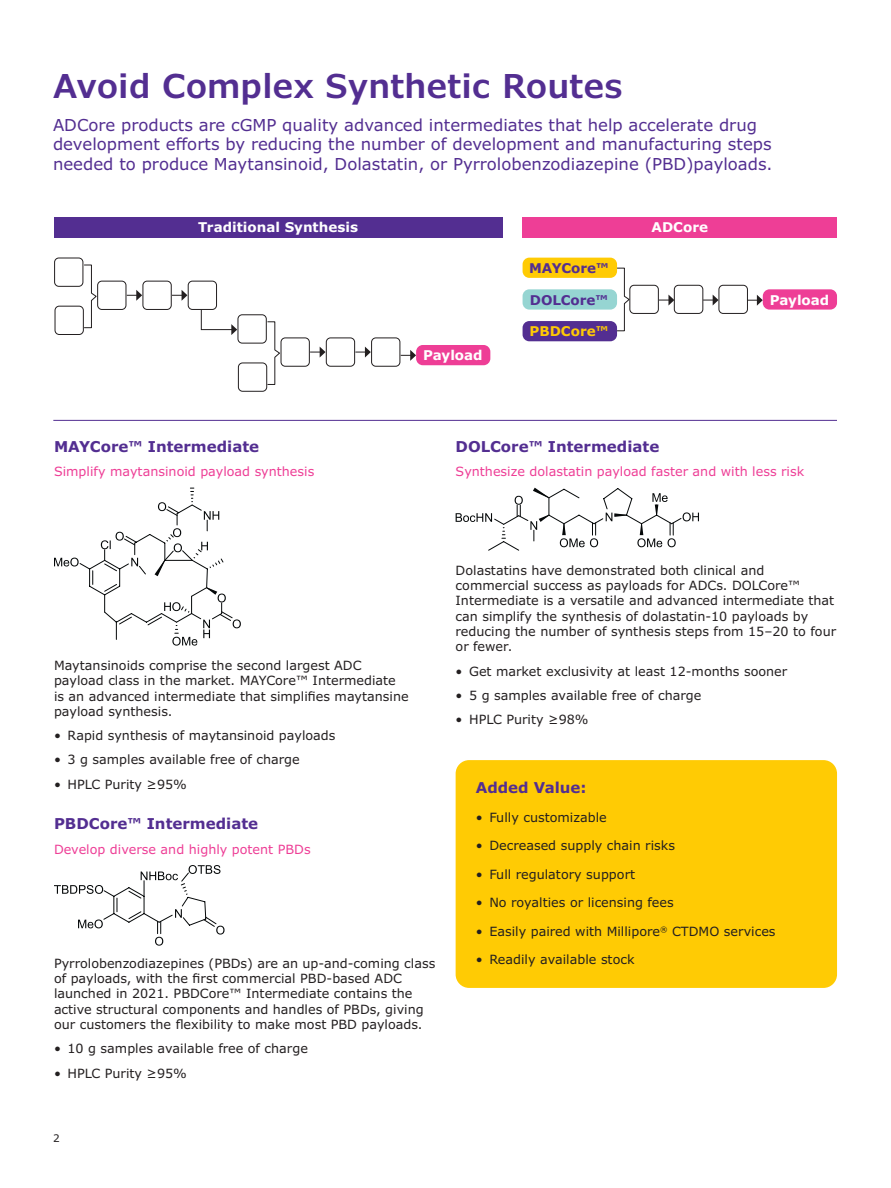
<style>
.page{position:relative;width:891px;height:1188px;background:#fff}
.page>*{position:absolute;margin:0;border:0;box-sizing:border-box;transform-origin:0 0}
.t1{font:600 33px "Verdana Pro";color:#532e91}
.t2{font:16.5px/19.5px "Verdana Pro";color:#532e91}
.t3{font:700 15px "Verdana Pro";color:#532e91}
.t4{font:700 13.5px "Verdana Pro";color:#fff}
.t5{font:700 13.5px "Verdana Pro";color:#532e91}
.t6{font:700 13.5px "Verdana Pro";color:#ffcb04}
.t7{font:12.75px/15.3px "Verdana Pro";color:#231f20}
.t8{font:12.75px "Verdana Pro";color:#ee3e96}
.t9{font:10.5px "Verdana Pro";color:#231f20}
</style>
<div class="page">
<svg style="left:54px;top:487px;width:187px;height:159px"></svg>
<svg style="left:54px;top:865px;width:171px;height:81px"></svg>
<svg style="left:456px;top:488px;width:243px;height:63px"></svg>
<div style="left:456px;top:760px;width:381px;height:228px;background:#ffcb04;border-radius:14px"></div>
<div style="left:54px;top:217px;width:448px;height:20px;background:#532e91"></div>
<div style="left:523px;top:217px;width:314px;height:20px;background:#ee3e96"></div>
<hr style="left:53px;top:420px;width:784px;height:1px;background:#532e91">
<div style="left:238px;top:363px;width:29px;height:29px;border:1px solid #231f20;border-radius:4px"></div>
<div style="left:238px;top:314px;width:29px;height:29px;border:1px solid #231f20;border-radius:4px"></div>
<div style="left:326px;top:338px;width:29px;height:29px;border:1px solid #231f20;border-radius:4px"></div>
<div style="left:371px;top:338px;width:29px;height:29px;border:1px solid #231f20;border-radius:4px"></div>
<div style="left:281px;top:338px;width:29px;height:29px;border:1px solid #231f20;border-radius:4px"></div>
<svg style="left:310px;top:347px;width:16px;height:11px"></svg>
<svg style="left:355px;top:347px;width:16px;height:11px"></svg>
<svg style="left:267px;top:321px;width:14px;height:64px"></svg>
<svg style="left:401px;top:350px;width:15px;height:11px"></svg>
<svg style="left:201px;top:310px;width:36px;height:25px"></svg>
<div style="left:55px;top:306px;width:29px;height:29px;border:1px solid #231f20;border-radius:4px"></div>
<div style="left:54px;top:258px;width:29px;height:29px;border:1px solid #231f20;border-radius:4px"></div>
<div style="left:143px;top:281px;width:29px;height:29px;border:1px solid #231f20;border-radius:4px"></div>
<div style="left:188px;top:281px;width:29px;height:29px;border:1px solid #231f20;border-radius:4px"></div>
<div style="left:97px;top:281px;width:29px;height:29px;border:1px solid #231f20;border-radius:4px"></div>
<svg style="left:127px;top:290px;width:15px;height:11px"></svg>
<svg style="left:172px;top:290px;width:15px;height:11px"></svg>
<svg style="left:83px;top:264px;width:14px;height:64px"></svg>
<div style="left:416px;top:345px;width:74px;height:20px;background:#ee3e96;border-radius:7px"></div>
<div style="left:523px;top:258px;width:94px;height:20px;background:#ffcb04;border-radius:7px"></div>
<div style="left:523px;top:289px;width:94px;height:21px;background:#96d5d2;border-radius:7px"></div>
<div style="left:523px;top:321px;width:94px;height:20px;background:#532e91;border-radius:7px"></div>
<svg style="left:616px;top:267px;width:13px;height:65px"></svg>
<div style="left:629px;top:285px;width:30px;height:29px;border:1px solid #231f20;border-radius:4px"></div>
<svg style="left:659px;top:295px;width:15px;height:11px"></svg>
<div style="left:674px;top:285px;width:29px;height:29px;border:1px solid #231f20;border-radius:4px"></div>
<div style="left:719px;top:285px;width:29px;height:29px;border:1px solid #231f20;border-radius:4px"></div>
<svg style="left:703px;top:295px;width:16px;height:11px"></svg>
<svg style="left:747px;top:295px;width:16px;height:11px"></svg>
<div style="left:763px;top:289px;width:74px;height:21px;background:#ee3e96;border-radius:7px"></div>
<h1 class="t1" style="left:53px;top:65px;width:571px">Avoid Complex Synthetic Routes</h1>
<p class="t2" style="left:53px;top:115px;width:721px">ADCore products are cGMP quality advanced intermediates that help accelerate drug development efforts by reducing the number of development and manufacturing steps needed to produce Maytansinoid, Dolastatin, or Pyrrolobenzodiazepine (PBD)payloads.</p>
<p class="t4" style="left:198px;top:219px;width:161px">Traditional Synthesis</p>
<p class="t4" style="left:652px;top:219px;width:58px">ADCore</p>
<p class="t4" style="left:423px;top:347px;width:61px">Payload</p>
<p class="t5" style="left:529px;top:259px;width:81px">MAYCore™</p>
<p class="t5" style="left:530px;top:291px;width:80px">DOLCore™</p>
<p class="t6" style="left:530px;top:323px;width:80px">PBDCore™</p>
<p class="t4" style="left:770px;top:291px;width:61px">Payload</p>
<p class="t3" style="left:54px;top:437px;width:207px">MAYCore™ Intermediate</p>
<p class="t8" style="left:54px;top:463px;width:262px">Simplify maytansinoid payload synthesis</p>
<p class="t3" style="left:456px;top:437px;width:205px">DOLCore™ Intermediate</p>
<p class="t8" style="left:456px;top:463px;width:350px">Synthesize dolastatin payload faster and with less risk</p>
<p class="t7" style="left:54px;top:658px;width:356px">Maytansinoids comprise the second largest ADC payload class in the market. MAYCore™ Intermediate is an advanced intermediate that simplifies maytansine payload synthesis.</p>
<p class="t7" style="left:54px;top:728px;width:283px">• Rapid synthesis of maytansinoid payloads</p>
<p class="t7" style="left:54px;top:752px;width:247px">• 3 g samples available free of charge</p>
<p class="t7" style="left:54px;top:777px;width:134px">• HPLC Purity ≥95%</p>
<p class="t3" style="left:54px;top:814px;width:206px">PBDCore™ Intermediate</p>
<p class="t8" style="left:54px;top:841px;width:258px">Develop diverse and highly potent PBDs</p>
<p class="t7" style="left:54px;top:956px;width:383px">Pyrrolobenzodiazepines (PBDs) are an up-and-coming class of payloads, with the first commercial PBD-based ADC launched in 2021. PBDCore™ Intermediate contains the active structural components and handles of PBDs, giving our customers the flexibility to make most PBD payloads.</p>
<p class="t7" style="left:54px;top:1041px;width:255px">• 10 g samples available free of charge</p>
<p class="t7" style="left:54px;top:1066px;width:134px">• HPLC Purity ≥95%</p>
<p class="t7" style="left:456px;top:563px;width:382px">Dolastatins have demonstrated both clinical and commercial success as payloads for ADCs. DOLCore™ Intermediate is a versatile and advanced intermediate that can simplify the synthesis of dolastatin-10 payloads by reducing the number of synthesis steps from 15–20 to four or fewer.</p>
<p class="t7" style="left:456px;top:664px;width:333px">• Get market exclusivity at least 12-months sooner</p>
<p class="t7" style="left:456px;top:688px;width:247px">• 5 g samples available free of charge</p>
<p class="t7" style="left:456px;top:712px;width:134px">• HPLC Purity ≥98%</p>
<p class="t3" style="left:476px;top:778px;width:112px">Added Value:</p>
<p class="t7" style="left:476px;top:810px;width:132px">• Fully customizable</p>
<p class="t7" style="left:476px;top:838px;width:201px">• Decreased supply chain risks</p>
<p class="t7" style="left:476px;top:867px;width:161px">• Full regulatory support</p>
<p class="t7" style="left:476px;top:895px;width:199px">• No royalties or licensing fees</p>
<p class="t7" style="left:476px;top:924px;width:301px">• Easily paired with Millipore<sup>®</sup> CTDMO services</p>
<p class="t7" style="left:476px;top:952px;width:160px">• Readily available stock</p>
<p class="t9" style="left:53px;top:1131px;width:8px">2</p>
</div>
